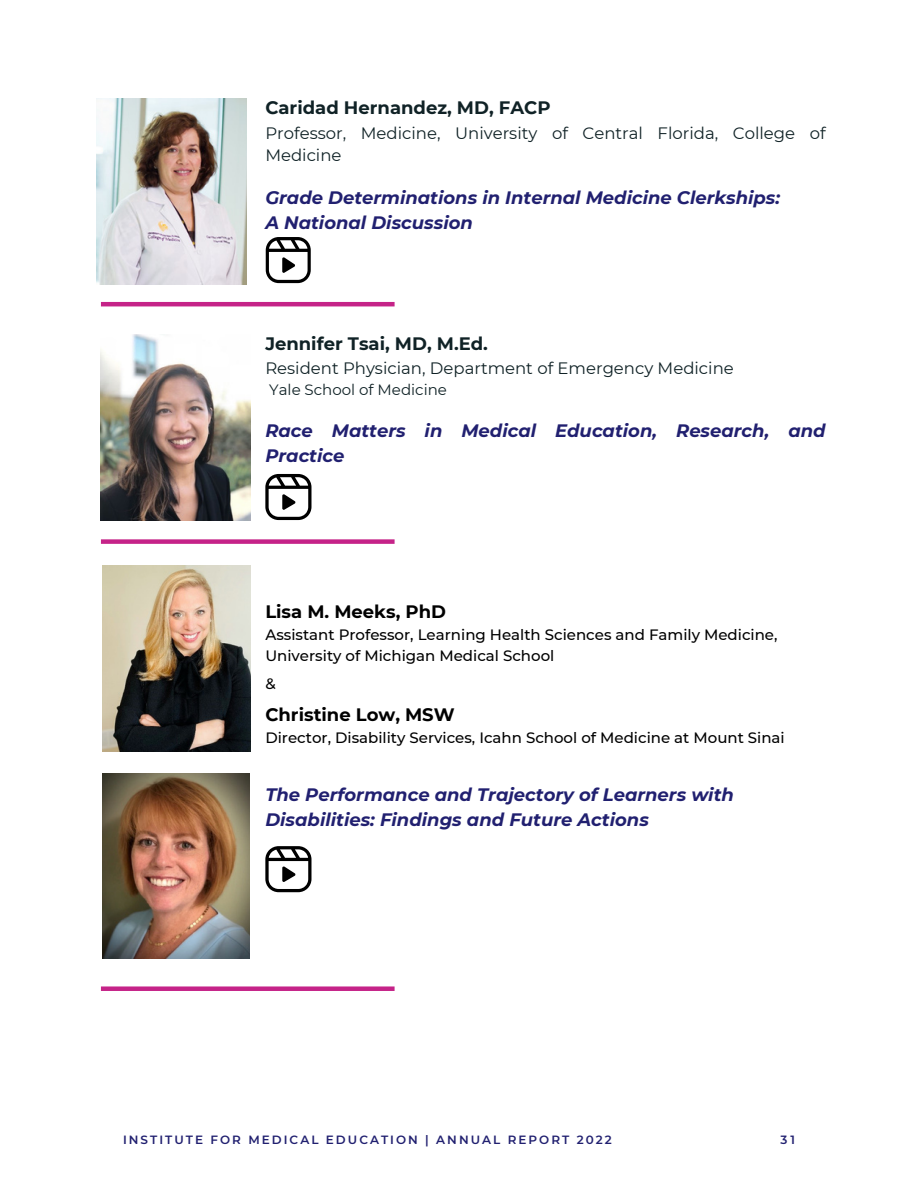
<style>
.page{position:relative;width:918px;height:1188px;background:#fff}
.page>*{position:absolute;margin:0;border:0;box-sizing:border-box;transform-origin:0 0}
.t1{font:italic 700 18px/24.8px "Montserrat";color:#212070}
.t2{font:700 18px "Montserrat";color:#102226}
.t3{font:700 18px "Montserrat";color:#000}
.t4{font:16.5px/22.5px "Montserrat";color:#102226}
.t5{font:500 15px/20.5px "Montserrat";color:#000}
.t6{font:15px "Montserrat";color:#102226}
.t7{font:600 12px "Montserrat";letter-spacing:.17em;color:#212070}
</style>
<div class="page">
<img style="left:102px;top:566px;width:149px;height:185px">
<img style="left:102px;top:773px;width:148px;height:186px">
<img style="left:97px;top:99px;width:149px;height:185px">
<img style="left:101px;top:335px;width:150px;height:185px">
<hr style="left:101px;top:302px;width:294px;height:4px;background:#c52388">
<div style="left:101px;top:539px;width:294px;height:5px;background:#c52388"></div>
<div style="left:101px;top:986px;width:294px;height:5px;background:#c52388"></div>
<svg style="left:266px;top:237px;width:45px;height:46px"></svg>
<svg style="left:265px;top:474px;width:46px;height:46px"></svg>
<svg style="left:265px;top:846px;width:46px;height:46px"></svg>
<p class="t2" style="left:265px;top:96px;width:287px">Caridad Hernandez, MD, FACP</p>
<p class="t4" style="left:265px;top:121px;width:562px">Professor, Medicine, University of Central Florida, College of<br>Medicine</p>
<p class="t1" style="left:265px;top:185px;width:516px">Grade Determinations in Internal Medicine Clerkships:<br>A National Discussion</p>
<p class="t2" style="left:265px;top:332px;width:224px">Jennifer Tsai, MD, M.Ed.</p>
<p class="t4" style="left:265px;top:357px;width:470px">Resident Physician, Department of Emergency Medicine</p>
<p class="t6" style="left:269px;top:380px;width:179px">Yale School of Medicine</p>
<p class="t1" style="left:265px;top:419px;width:562px">Race Matters in Medical Education, Research, and<br>Practice</p>
<p class="t3" style="left:265px;top:601px;width:182px">Lisa M. Meeks, PhD</p>
<p class="t5" style="left:265px;top:625px;width:514px">Assistant Professor, Learning Health Sciences and Family Medicine,<br>University of Michigan Medical School</p>
<p class="t5" style="left:265px;top:674px;width:12px">&amp;</p>
<p class="t3" style="left:265px;top:703px;width:191px">Christine Low, MSW</p>
<p class="t5" style="left:265px;top:727px;width:521px">Director, Disability Services, Icahn School of Medicine at Mount Sinai</p>
<p class="t1" style="left:265px;top:782px;width:470px">The Performance and Trajectory of Learners with<br>Disabilities: Findings and Future Actions</p>
<p class="t7" style="left:123px;top:1132px;width:490px">INSTITUTE FOR MEDICAL EDUCATION | ANNUAL REPORT 2022</p>
<p class="t7" style="left:781px;top:1132px;width:16px">31</p>
</div>
